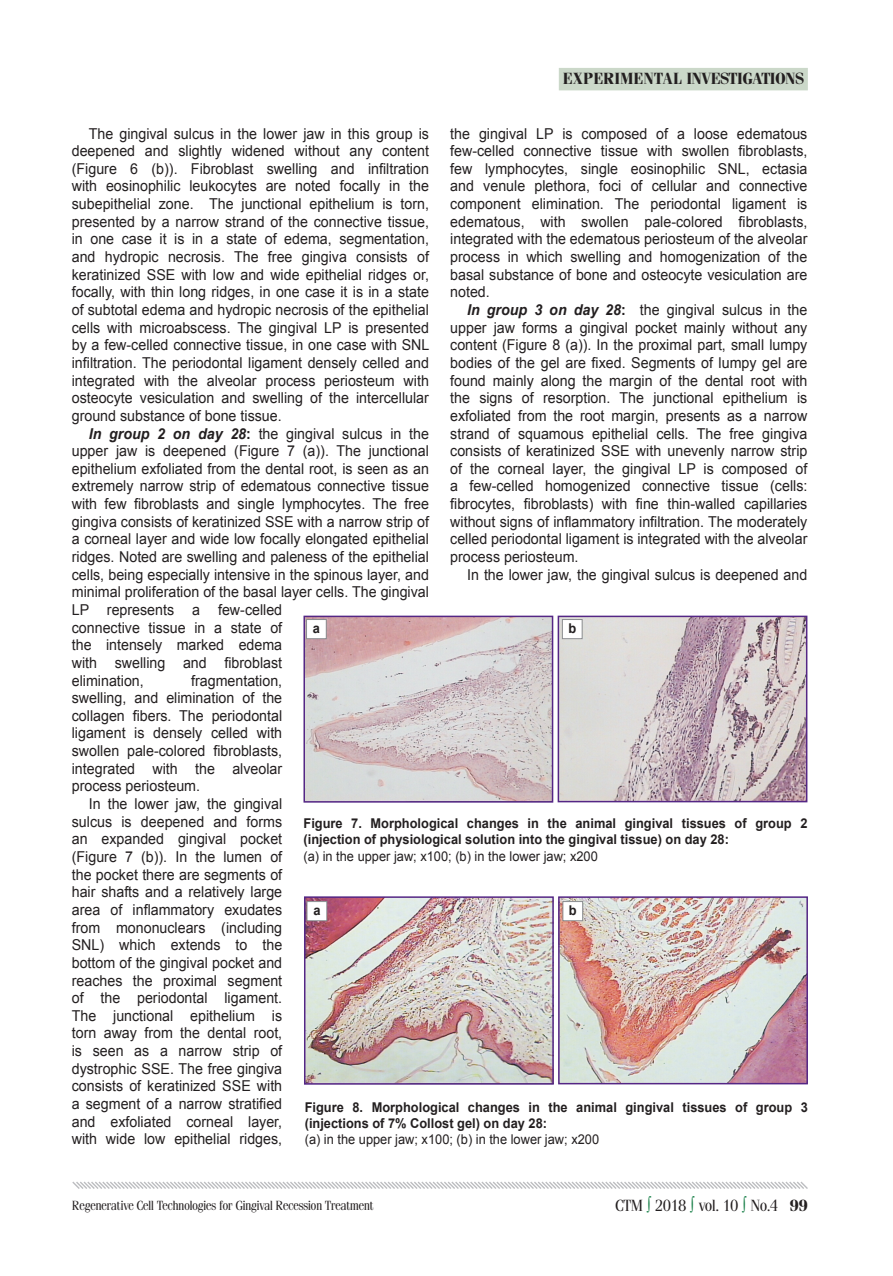
<style>
.page{position:relative;width:893px;height:1276px;background:#fff}
.page>*{position:absolute;margin:0;border:0;box-sizing:border-box;transform-origin:0 0}
.t1{font:700 16.5px "Simeiz";color:#231f20}
.t2{font:16.5px "Simeiz";color:#231f20}
.t3{font:15px/17.7px "Arial";color:#231f20;text-align:justify;scale:.95 1}
.t4{font:700 13.5px/16.2px "Arial";color:#231f20;scale:.95 1}
.t5{font:13.5px "Arial";color:#231f20;scale:.95 1}
.t6{font:13.5px "Simeiz";color:#231f20;scale:.95 1}
.s1{font-weight:700;font-style:italic}
.s2{font-weight:700}
.s3{color:#127c43}
</style>
<div class="page">
<svg style="left:72px;top:1181px;width:736px;height:8px"></svg>
<div style="left:559px;top:68px;width:249px;height:22px;background:#cbd8c9"></div>
<img style="left:306px;top:618px;width:244px;height:181px">
<div style="left:303px;top:615px;width:250px;height:187px;border:2px solid #542685"></div>
<img style="left:561px;top:618px;width:243px;height:181px">
<div style="left:558px;top:615px;width:249px;height:187px;border:2px solid #542685"></div>
<div style="left:306px;top:619px;width:20px;height:19px;background:#fff"></div>
<div style="left:306px;top:619px;width:21px;height:20px;border:1px solid #8b8d90"></div>
<div style="left:562px;top:619px;width:20px;height:19px;background:#fff"></div>
<div style="left:562px;top:619px;width:20px;height:20px;border:1px solid #8b8d90"></div>
<img style="left:307px;top:899px;width:244px;height:182px">
<div style="left:304px;top:896px;width:250px;height:188px;border:2px solid #542685"></div>
<img style="left:561px;top:899px;width:244px;height:182px">
<div style="left:558px;top:896px;width:250px;height:188px;border:2px solid #542685"></div>
<div style="left:307px;top:901px;width:20px;height:19px;background:#fff"></div>
<div style="left:307px;top:901px;width:20px;height:20px;border:1px solid #8b8d90"></div>
<div style="left:563px;top:901px;width:20px;height:19px;background:#fff"></div>
<div style="left:562px;top:901px;width:21px;height:20px;border:1px solid #8b8d90"></div>
<p class="t1" style="left:563px;top:69px;width:242px">EXPERIMENTAL INVESTIGATIONS</p>
<p class="t3" style="left:450px;top:125px;width:377px">the gingival LP is composed of a loose edematous few-celled connective tissue with swollen fibroblasts, few lymphocytes, single eosinophilic SNL, ectasia and venule plethora, foci of cellular and connective component elimination. The periodontal ligament is edematous, with swollen pale-colored fibroblasts, integrated with the edematous periosteum of the alveolar process in which swelling and homogenization of the basal substance of bone and osteocyte vesiculation are noted.</p>
<p class="t3" style="left:450px;top:301px;width:377px;text-indent:17px"><span class="s1">In group 3 on day 28</span><span class="s2">:</span> the gingival sulcus in the upper jaw forms a gingival pocket mainly without any content (Figure 8 (a)). In the proximal part, small lumpy bodies of the gel are fixed. Segments of lumpy gel are found mainly along the margin of the dental root with the signs of resorption. The junctional epithelium is exfoliated from the root margin, presents as a narrow strand of squamous epithelial cells. The free gingiva consists of keratinized SSE with unevenly narrow strip of the corneal layer, the gingival LP is composed of a few-celled homogenized connective tissue (cells: fibrocytes, fibroblasts) with fine thin-walled capillaries without signs of inflammatory infiltration. The moderately celled periodontal ligament is integrated with the alveolar process periosteum.</p>
<p class="t3" style="left:467px;top:566px;width:360px">In the lower jaw, the gingival sulcus is deepened and</p>
<p class="t3" style="left:72px;top:125px;width:378px;text-indent:17px">The gingival sulcus in the lower jaw in this group is deepened and slightly widened without any content (Figure 6 (b)). Fibroblast swelling and infiltration with eosinophilic leukocytes are noted focally in the subepithelial zone. The junctional epithelium is torn, presented by a narrow strand of the connective tissue, in one case it is in a state of edema, segmentation, and hydropic necrosis. The free gingiva consists of keratinized SSE with low and wide epithelial ridges or, focally, with thin long ridges, in one case it is in a state of subtotal edema and hydropic necrosis of the epithelial cells with microabscess. The gingival LP is presented by a few-celled connective tissue, in one case with SNL infiltration. The periodontal ligament densely celled and integrated with the alveolar process periosteum with osteocyte vesiculation and swelling of the intercellular ground substance of bone tissue.</p>
<p class="t3" style="left:72px;top:424px;width:377px;text-align:left;text-indent:17px"><span class="s1">In group 2 on day 28</span><span class="s2">:</span> the gingival sulcus in the upper jaw is deepened (Figure 7 (a)). The junctional epithelium exfoliated from the dental root, is seen as an extremely narrow strip of edematous connective tissue with few fibroblasts and single lymphocytes. The free gingiva consists of keratinized SSE with a narrow strip of a corneal layer and wide low focally elongated epithelial ridges. Noted are swelling and paleness of the epithelial cells, being especially intensive in the spinous layer, and minimal proliferation of the basal layer cells. The gingival LP represents a few-celled<br>connective tissue in a state of<br>the intensely marked edema<br>with swelling and fibroblast<br>elimination,</p>
<p class="t4" style="left:313px;top:620px;width:9px">а</p>
<p class="t4" style="left:568px;top:620px;width:10px">b</p>
<p class="t3" style="left:72px;top:671px;width:223px;text-indent:119px">fragmentation, swelling, and elimination of the collagen fibers. The periodontal ligament is densely celled with swollen pale-colored fibroblasts, integrated with the alveolar process periosteum.</p>
<p class="t3" style="left:72px;top:795px;width:223px;text-indent:17px">In the lower jaw, the gingival sulcus is deepened and forms an expanded gingival pocket (Figure 7 (b)). In the lumen of the pocket there are segments of hair shafts and a relatively large area of inflammatory exudates from mononuclears (including SNL) which extends to the bottom of the gingival pocket and reaches the proximal segment of the periodontal ligament.<br>The junctional epithelium is torn away from the dental root, is seen as a narrow strip of dystrophic SSE. The free gingiva consists of keratinized SSE with a segment of a narrow stratified and exfoliated corneal layer, with wide low epithelial ridges,</p>
<p class="t4" style="left:303px;top:816px;width:532px">Figure 7. Morphological changes in the animal gingival tissues of group 2 (injection of physiological solution into the gingival tissue) on day 28:</p>
<p class="t5" style="left:303px;top:847px;width:311px">(а) in the upper jaw; х100; (b) in the lower jaw; х200</p>
<p class="t4" style="left:313px;top:902px;width:9px">а</p>
<p class="t4" style="left:569px;top:902px;width:10px">b</p>
<p class="t4" style="left:305px;top:1099px;width:531px">Figure 8. Morphological changes in the animal gingival tissues of group 3 (injections of 7% Collost gel) on day 28:</p>
<p class="t5" style="left:305px;top:1130px;width:311px">(а) in the upper jaw; х100; (b) in the lower jaw; х200</p>
<p class="t6" style="left:72px;top:1199px;width:319px">Regenerative Cell Technologies for Gingival Recession Treatment</p>
<p class="t2" style="left:616px;top:1197px;width:194px">СТМ <span class="s3">∫</span> 2018 <span class="s3">∫</span> vol. 10 <span class="s3">∫</span> No.4 <span class="s2">99</span></p>
</div>
